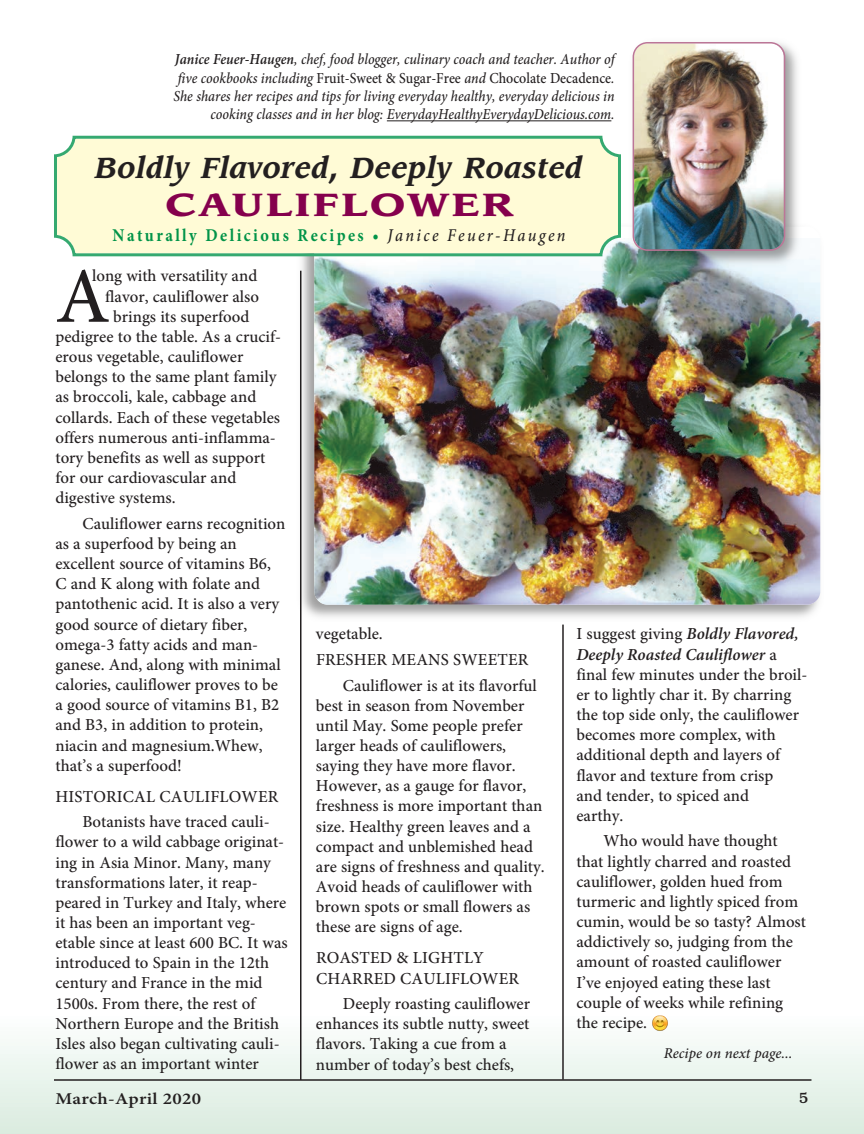
<style>
.page{position:relative;width:864px;height:1134px;background:#fff}
.page>*{position:absolute;margin:0;border:0;box-sizing:border-box;transform-origin:0 0}
.t1{font:500 78.75px "Minion Pro";color:#231f20}
.t2{font:700 31.5px "Leawood";letter-spacing:.07em;color:#85004d;scale:1.25 1}
.t3{font:italic 700 28.5px "Leawood";letter-spacing:.02em;color:#231f20;scale:.95 1}
.t4{font:700 18px "Minion Pro";letter-spacing:.15em;color:#009348;scale:.9 1}
.t5{font:500 16.8px/20.1px "Minion Pro";color:#231f20}
.t6{font:600 16.5px "Minion Pro";letter-spacing:.015em;color:#231f20;scale:1.15 1}
.t7{font:italic 500 15.3px/18.3px "Minion Pro";color:#231f20;text-align:right;scale:.91 1}
.t8{font:italic 500 15px "Minion Pro";color:#231f20}
.t9{font:500 15px "Bookman";color:#231f20}
.s1{font-weight:600}
.s2{font-style:normal}
.s3{font-weight:500;font-style:italic;color:#231f20}
.s4{font-weight:600;font-style:italic}
</style>
<div class="page">
<div style="left:1px;top:1016px;width:863px;height:118px;background:linear-gradient(to bottom,#fdfefe,#daebdf)"></div>
<img style="left:295px;top:256px;width:526px;height:361px">
<img style="left:314px;top:241px;width:506px;height:364px">
<hr style="left:54px;top:1079px;width:757px;height:2px;background:#231f20">
<hr style="left:387px;top:120px;width:224px;height:1px;background:#231f20">
<hr style="left:300px;top:271px;width:2px;height:809px;background:#231f20">
<hr style="left:562px;top:625px;width:2px;height:455px;background:#231f20">
<svg style="left:54px;top:136px;width:567px;height:120px;background:#f4f6d1"></svg>
<img style="left:626px;top:45px;width:179px;height:226px">
<img style="left:633px;top:42px;width:152px;height:209px">
<svg style="left:651px;top:1015px;width:17px;height:16px"></svg>
<p class="t7" style="left:173px;top:52px;width:486px"><span class="s1">Janice Feuer-Haugen</span>, chef, food blogger, culinary coach and teacher. Author of five cookbooks including <span class="s2">Fruit-Sweet &amp; Sugar-Free</span> and <span class="s2">Chocolate Decadence</span>.<br>She shares her recipes and tips for living everyday healthy, everyday delicious in cooking classes and in her blog: EverydayHealthyEverydayDelicious.com.</p>
<h3 class="t3" style="left:95px;top:155px;width:515px">Boldly Flavored, Deeply Roasted</h3>
<h2 class="t2" style="left:165px;top:191px;width:280px">CAULIFLOWER</h2>
<p class="t4" style="left:113px;top:225px;width:505px">Naturally Delicious Recipes <span class="s1">•</span> <span class="s3">Janice Feuer-Haugen</span></p>
<h1 class="t1" style="left:55px;top:266px;width:56px">A</h1>
<p class="t5" style="left:92px;top:268px;width:167px">long with versatility and</p>
<p class="t5" style="left:105px;top:288px;width:156px">flavor, cauliflower also</p>
<p class="t5" style="left:113px;top:308px;width:138px">brings its superfood</p>
<p class="t5" style="left:55px;top:328px;width:227px">pedigree to the table. As a crucif-</p>
<p class="t5" style="left:55px;top:348px;width:189px">erous vegetable, cauliflower</p>
<p class="t5" style="left:55px;top:368px;width:223px">belongs to the same plant family</p>
<p class="t5" style="left:55px;top:389px;width:202px">as broccoli, kale, cabbage and</p>
<p class="t5" style="left:55px;top:409px;width:226px">collards. Each of these vegetables</p>
<p class="t5" style="left:55px;top:429px;width:222px">offers numerous anti-inflamma-</p>
<p class="t5" style="left:55px;top:449px;width:211px">tory benefits as well as support</p>
<p class="t5" style="left:55px;top:469px;width:182px">for our cardiovascular and</p>
<p class="t5" style="left:55px;top:489px;width:122px">digestive systems.</p>
<p class="t5" style="left:55px;top:515px;width:232px;text-indent:27px">Cauliflower earns recognition as a superfood by being an excellent source of vitamins B6,<br>C and K along with folate and pantothenic acid. It is also a very good source of dietary fiber, omega-3 fatty acids and man&shy;ganese. And, along with minimal calories, cauliflower proves to be a good source of vitamins B1, B2 and B3, in addition to protein, niacin and magnesium.Whew, that’s a superfood!</p>
<p class="t5" style="left:82px;top:785px;width:197px;line-height:25.5px;text-indent:-27px">HISTORICAL CAULIFLOWER<br>Botanists have traced cauli-</p>
<p class="t5" style="left:55px;top:833px;width:234px">flower to a wild cabbage originat&shy;ing in Asia Minor. Many, many transformations later, it reap&shy;peared in Turkey and Italy, where it has been an important veg&shy;etable since at least 600 BC. It was introduced to Spain in the 12th century and France in the mid<br>1500s. From there, the rest of<br>Northern Europe and the British<br>Isles also began cultivating cauli&shy;flower as an important winter</p>
<p class="t5" style="left:316px;top:626px;width:68px">vegetable.</p>
<p class="t5" style="left:316px;top:651px;width:214px">FRESHER MEANS SWEETER</p>
<p class="t5" style="left:343px;top:677px;width:195px">Cauliflower is at its flavorful</p>
<p class="t5" style="left:316px;top:697px;width:230px">best in season from November until May. Some people prefer larger heads of cauliflowers, saying they have more flavor.<br>However, as a gauge for flavor, freshness is more important than size. Healthy green leaves and a compact and unblemished head are signs of freshness and quality.<br>Avoid heads of cauliflower with brown spots or small flowers as these are signs of age.</p>
<p class="t5" style="left:316px;top:950px;width:204px">ROASTED &amp; LIGHTLY<br>CHARRED CAULIFLOWER</p>
<p class="t5" style="left:316px;top:995px;width:216px;text-indent:27px">Deeply roasting cauliflower enhances its subtle nutty, sweet flavors. Taking a cue from a number of today’s best chefs,</p>
<p class="t5" style="left:576px;top:626px;width:233px">I suggest giving <span class="s4">Boldly Flavored,<br>Deeply Roasted Cauliflower</span> a final few minutes under the broil&shy;er to lightly char it. By charring the top side only, the cauliflower becomes more complex, with additional depth and layers of flavor and texture from crisp<br>and tender, to spiced and<br>earthy.</p>
<p class="t5" style="left:576px;top:832px;width:231px;text-indent:27px">Who would have thought that lightly charred and roasted cauliflower, golden hued from turmeric and lightly spiced from cumin, would be so tasty? Almost addictively so, judging from the amount of roasted cauliflower<br>I’ve enjoyed eating these last couple of weeks while refining the recipe.</p>
<p class="t8" style="left:664px;top:1048px;width:130px">Recipe on next page...</p>
<p class="t6" style="left:56px;top:1088px;width:128px">March-April 2020</p>
<p class="t9" style="left:799px;top:1093px;width:11px">5</p>
</div>
